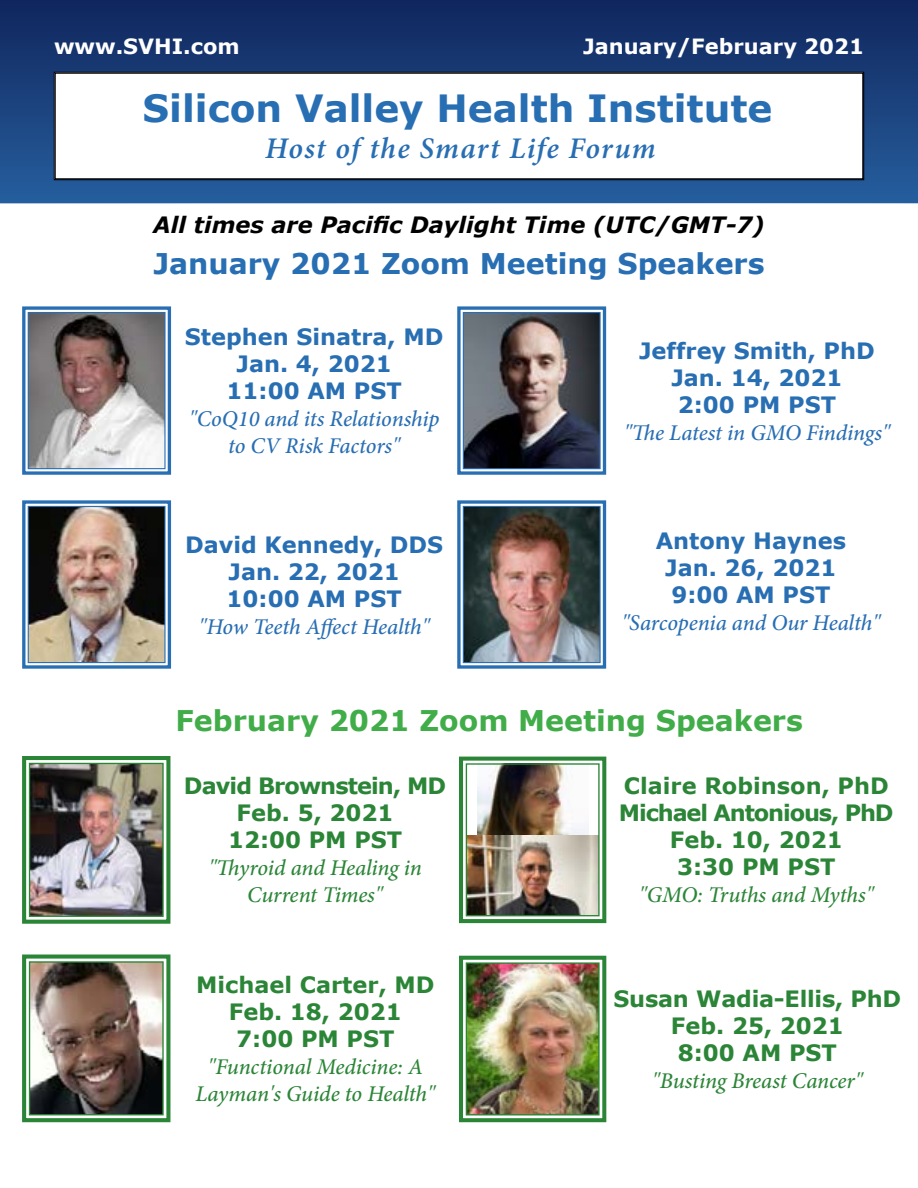
<style>
.page{position:relative;width:918px;height:1188px;background:#fff}
.page>*{position:absolute;margin:0;border:0;box-sizing:border-box;transform-origin:0 0}
.t1{font:700 37.5px "Verdana";color:#286eb3}
.t2{font:italic 600 30px "Minion Pro";letter-spacing:.04em;color:#286eb3}
.t3{font:700 28.5px "Verdana";color:#41ad49}
.t4{font:700 28.5px "Verdana";color:#286eb3}
.t5{font:700 22.5px/27px "Verdana";color:#286eb3;text-align:center}
.t6{font:700 22.5px/27px "Verdana";color:#2b8537;text-align:center}
.t7{font:italic 500 22.5px/27px "Minion Pro";letter-spacing:-.01em;color:#2b8537;text-align:center}
.t8{font:italic 500 22.5px/27px "Minion Pro";letter-spacing:-.01em;color:#286eb3;text-align:center}
.t9{font:italic 700 22.5px "Verdana";color:#000}
.t10{font:700 22.5px/27px "Verdana";letter-spacing:-.04em;color:#2b8537;text-align:center}
.t11{font:700 21px "Verdana";color:#fff}
.s1{font-style:inherit}
</style>
<div class="page">
<svg style="left:0;top:0;width:918px;height:203px;background:#183b75"></svg>
<svg style="left:54px;top:72px;width:810px;height:108px"></svg>
<svg style="left:22px;top:306px;width:150px;height:169px;background:#93939a"></svg>
<img style="left:22px;top:500px;width:150px;height:169px">
<svg style="left:457px;top:306px;width:150px;height:169px;background:#5d626e"></svg>
<img style="left:457px;top:500px;width:150px;height:169px">
<img style="left:459px;top:955px;width:148px;height:168px">
<img style="left:22px;top:954px;width:149px;height:169px">
<img style="left:22px;top:756px;width:149px;height:168px">
<img style="left:459px;top:756px;width:148px;height:168px">
<p class="t11" style="left:54px;top:31px;width:187px">www.SVHI.com</p>
<p class="t11" style="left:583px;top:31px;width:282px">January/February 2021</p>
<h1 class="t1" style="left:146px;top:82px;width:631px">Silicon Valley Health Institute</h1>
<h2 class="t2" style="left:265px;top:128px;width:392px">Host of the Smart Life Forum</h2>
<p class="t9" style="left:153px;top:209px;width:613px">All times are Pacific Daylight Time (UTC/GMT-7)</p>
<p class="t4" style="left:153px;top:243px;width:613px">January 2021 Zoom Meeting Speakers</p>
<p class="t5" style="left:185px;top:323px;width:260px">Stephen Sinatra, MD<br>Jan. 4, 2021<br>11:00 AM PST</p>
<p class="t8" style="left:189px;top:405px;width:252px">"CoQ10 and its Relationship to CV Risk Factors"</p>
<p class="t5" style="left:185px;top:530px;width:260px">David Kennedy, DDS<br>Jan. 22, 2021<br>10:00 AM PST</p>
<p class="t8" style="left:198px;top:613px;width:233px">"How Teeth Affect Health"</p>
<p class="t5" style="left:639px;top:337px;width:237px">Jeffrey Smith, PhD<br>Jan. 14, 2021<br>2:00 PM PST</p>
<p class="t8" style="left:624px;top:419px;width:268px">"The Latest in GMO Findings"</p>
<p class="t5" style="left:656px;top:527px;width:192px">Antony Haynes<br>Jan. 26, 2021<br>9:00 AM PST</p>
<p class="t8" style="left:621px;top:610px;width:261px">"Sarcopenia and Our Health"</p>
<p class="t3" style="left:175px;top:700px;width:629px">February 2021 Zoom Meeting Speakers</p>
<p class="t10" style="left:184px;top:772px;width:264px">David Brownstein, MD<br>Feb. 5, 2021<br>12:00 PM PST</p>
<p class="t7" style="left:208px;top:855px;width:215px">"Thyroid and Healing in<br>Current Times"</p>
<p class="t6" style="left:196px;top:971px;width:240px">Michael Carter, MD<br>Feb. 18, 2021<br>7:00 <span class="s1">PM</span> PST</p>
<p class="t7" style="left:195px;top:1053px;width:241px">"Functional Medicine: A<br>Layman's Guide to Health"</p>
<p class="t6" style="left:619px;top:772px;width:276px">Claire Robinson, PhD<br>Michael Antonious, PhD<br>Feb. 10, 2021<br>3:30 PM PST</p>
<p class="t7" style="left:639px;top:882px;width:237px">"GMO: Truths and Myths"</p>
<p class="t6" style="left:614px;top:985px;width:289px">Susan Wadia-Ellis, PhD<br>Feb. 25, 2021<br>8:00 <span class="s1">AM</span> PST</p>
<p class="t7" style="left:652px;top:1067px;width:212px">"Busting Breast Cancer"</p>
</div>
